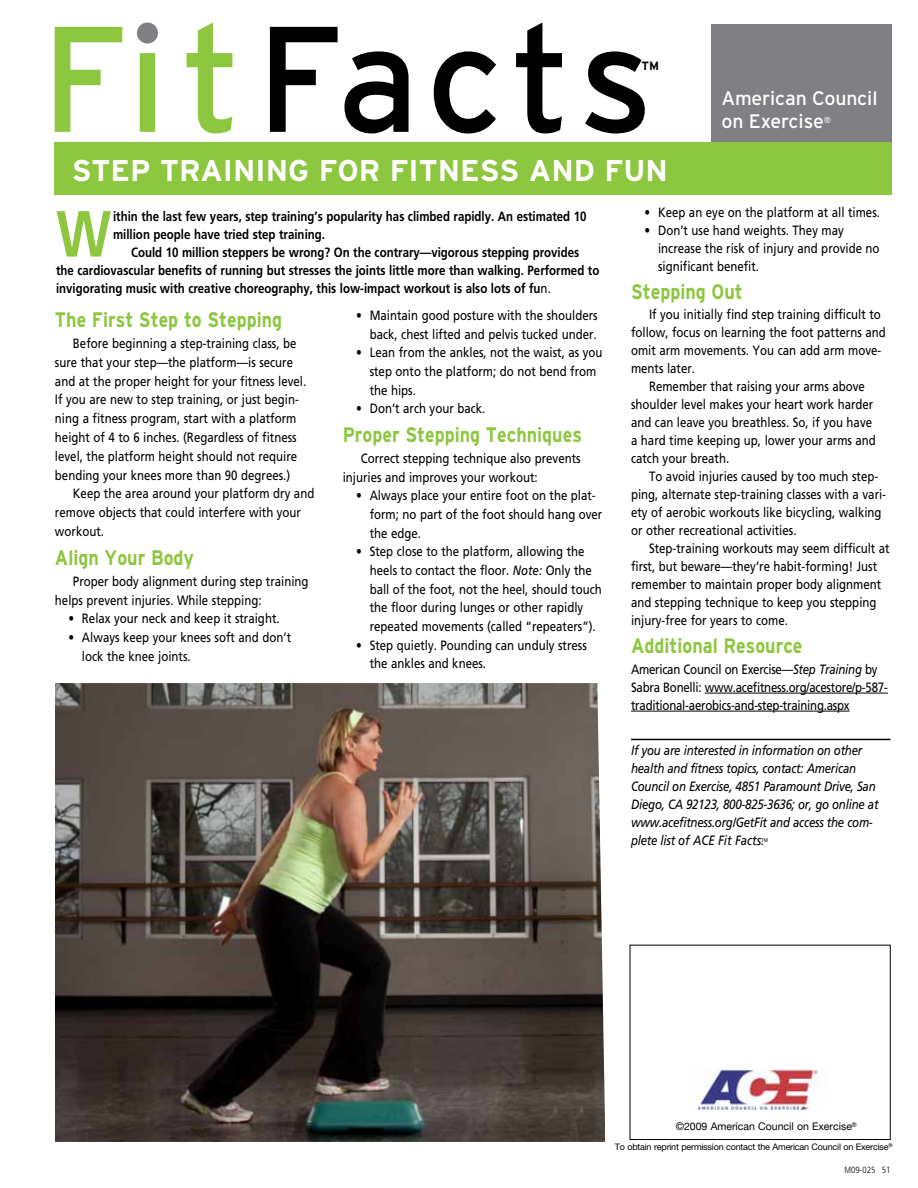
<style>
.page{position:relative;width:918px;height:1188px;background:#fff}
.page>*{position:absolute;margin:0;border:0;box-sizing:border-box;transform-origin:0 0}
.t1{font:700 65.1px "Frutiger";color:#8dc63f;scale:.85 1}
.t2{font:700 30px "Interstate";color:#fff}
.t3{font:700 21px "Interstate";color:#8dc63f;scale:.85 1}
.t4{font:19.5px/23.5px "Interstate";letter-spacing:-.01em;color:#fff}
.t5{font:13.5px/18.6px "Frutiger";color:#000;scale:.85 1}
.t6{font:700 13.5px/18px "Frutiger";color:#000;scale:.85 1}
.t7{font:italic 13.5px/18px "Frutiger";letter-spacing:-.02em;color:#000;scale:.85 1}
.t8{font:13.5px/18px "Frutiger";letter-spacing:-.02em;color:#000;scale:.85 1}
.t9{font:700 12px "Interstate";color:#000}
.t10{font:10.5px "Helvetica Neue";color:#000}
.t11{font:9px "Helvetica Neue";letter-spacing:-.02em;color:#000}
.t12{font:300 condensed 9px "Frutiger";color:#000}
.t13{font:8.7px "Interstate";color:#fff}
.t14{font:5.25px "Frutiger";color:#000;scale:.85 1}
.s1{font-style:italic}
.s2{font-weight:400}
</style>
<div class="page">
<div style="left:711px;top:25px;width:180px;height:141px;background:#807f83"></div>
<img style="left:688px;top:1070px;width:130px;height:40px">
<svg style="left:270px;top:22px;width:375px;height:112px"></svg>
<svg style="left:55px;top:22px;width:177px;height:112px"></svg>
<div style="left:137px;top:23px;width:21px;height:21px;background:#807f83;border-radius:50%"></div>
<div style="left:54px;top:142px;width:837px;height:53px;background:#8dc63f"></div>
<hr style="left:705px;top:693px;width:183px;height:1px;background:#000">
<hr style="left:631px;top:711px;width:219px;height:1px;background:#000">
<hr style="left:631px;top:739px;width:259px;height:1px;background:#000">
<img style="left:55px;top:683px;width:550px;height:459px">
<p class="t9" style="left:642px;top:59px;width:19px">TM</p>
<h3 class="t4" style="left:721px;top:86px;width:158px">American Council on Exercise</h3>
<p class="t13" style="left:824px;top:115px;width:9px">®</p>
<h2 class="t2" style="left:72px;top:153px;width:598px">Step Training for Fitness and Fun</h2>
<h1 class="t1" style="left:56px;top:196px;width:67px">W</h1>
<p class="t6" style="left:113px;top:207px;width:559px">ithin the last few years, step training’s popularity has climbed rapidly. An estimated 10 million people have tried step training.</p>
<p class="t5" style="left:645px;top:203px;width:279px">• Keep an eye on the platform at all times.</p>
<p class="t5" style="left:658px;top:221px;width:262px;line-height:18px;text-indent:-13px">• Don’t use hand weights. They may increase the risk of injury and provide no significant benefit.</p>
<h3 class="t3" style="left:631px;top:280px;width:133px">Stepping Out</h3>
<p class="t5" style="left:649px;top:305px;width:274px">If you initially find step training difficult to</p>
<p class="t5" style="left:631px;top:323px;width:301px">follow, focus on learning the foot patterns and</p>
<p class="t5" style="left:631px;top:341px;width:296px">omit arm movements. You can add arm move-</p>
<p class="t5" style="left:631px;top:359px;width:77px">ments later.</p>
<p class="t5" style="left:649px;top:377px;width:255px">Remember that raising your arms above</p>
<p class="t5" style="left:631px;top:395px;width:287px">shoulder level makes your heart work harder</p>
<p class="t5" style="left:631px;top:413px;width:285px">and can leave you breathless. So, if you have</p>
<p class="t5" style="left:631px;top:431px;width:290px">a hard time keeping up, lower your arms and</p>
<p class="t5" style="left:631px;top:449px;width:117px">catch your breath.</p>
<p class="t5" style="left:649px;top:467px;width:271px">To avoid injuries caused by too much step-</p>
<p class="t5" style="left:631px;top:485px;width:302px">ping, alternate step-training classes with a vari-</p>
<p class="t5" style="left:631px;top:503px;width:296px">ety of aerobic workouts like bicycling, walking</p>
<p class="t5" style="left:631px;top:521px;width:196px">or other recreational activities.</p>
<p class="t5" style="left:649px;top:540px;width:285px">Step-training workouts may seem difficult at</p>
<p class="t5" style="left:631px;top:558px;width:291px">first, but beware—they’re habit-forming! Just</p>
<p class="t5" style="left:631px;top:576px;width:296px">remember to maintain proper body alignment</p>
<p class="t5" style="left:631px;top:594px;width:290px">and stepping technique to keep you stepping</p>
<p class="t5" style="left:631px;top:612px;width:186px">injury-free for years to come.</p>
<h3 class="t3" style="left:631px;top:634px;width:203px">Additional Resource</h3>
<p class="t8" style="left:631px;top:660px;width:304px">American Council on Exercise—<span class="s1">Step Training</span> by<br>Sabra Bonelli: www.acefitness.org/acestore/p-587- traditional-aerobics-and-step-training.aspx</p>
<p class="t7" style="left:631px;top:741px;width:293px">If you are interested in information on other health and fitness topics, contact: American Council on Exercise, 4851 Paramount Drive, San Diego, CA 92123, 800-825-3636; or, go online at www.acefitness.org/GetFit and access the com&shy;plete list of ACE Fit Facts.</p>
<p class="t6" style="left:56px;top:243px;width:641px;text-indent:75px">Could 10 million steppers be wrong? On the contrary—vigorous stepping provides the cardiovascular benefits of running but stresses the joints little more than walking. Performed to invigorating music with creative choreography, this low-impact workout is also lots of fu<span class="s2">n.</span></p>
<p class="t5" style="left:356px;top:306px;width:286px;text-align:right">• Maintain good posture with the shoulders back, chest lifted and pelvis tucked under.</p>
<p class="t5" style="left:370px;top:343px;width:275px;text-indent:-13px">• Lean from the ankles, not the waist, as you step onto the platform; do not bend from the hips.</p>
<p class="t5" style="left:356px;top:399px;width:154px">• Don’t arch your back.</p>
<h3 class="t3" style="left:343px;top:423px;width:283px">Proper Stepping Techniques</h3>
<p class="t5" style="left:343px;top:449px;width:281px;text-indent:18px">Correct stepping technique also prevents injuries and improves your workout:</p>
<p class="t5" style="left:370px;top:486px;width:275px;text-indent:-13px">• Always place your entire foot on the plat&shy;form; no part of the foot should hang over the edge.</p>
<p class="t5" style="left:370px;top:542px;width:275px;text-indent:-13px">• Step close to the platform, allowing the heels to contact the floor. <span class="s1">Note:</span> Only the ball of the foot, not the heel, should touch the floor during lunges or other rapidly repeated movements (called “repeaters”).</p>
<p class="t5" style="left:370px;top:636px;width:257px;text-indent:-13px">• Step quietly. Pounding can unduly stress the ankles and knees.</p>
<h3 class="t3" style="left:55px;top:308px;width:269px">The First Step to Stepping</h3>
<p class="t5" style="left:55px;top:334px;width:297px;text-indent:18px">Before beginning a step-training class, be sure that your step—the platform—is secure and at the proper height for your fitness level.<br>If you are new to step training, or just begin&shy;ning a fitness program, start with a platform height of 4 to 6 inches. (Regardless of fitness level, the platform height should not require bending your knees more than 90 degrees.)</p>
<p class="t5" style="left:55px;top:484px;width:307px;text-indent:18px">Keep the area around your platform dry and remove objects that could interfere with your workout.</p>
<h3 class="t3" style="left:55px;top:545px;width:165px">Align Your Body</h3>
<p class="t5" style="left:55px;top:572px;width:300px;text-indent:18px">Proper body alignment during step training helps prevent injuries. While stepping:</p>
<p class="t5" style="left:68px;top:609px;width:250px">• Relax your neck and keep it straight.</p>
<p class="t5" style="left:82px;top:628px;width:248px;text-indent:-13px">• Always keep your knees soft and don’t lock the knee joints.</p>
<p class="t14" style="left:761px;top:837px;width:9px">TM</p>
<p class="t10" style="left:676px;top:1120px;width:183px">©2009 American Council on Exercise<sup>®</sup></p>
<p class="t11" style="left:615px;top:1141px;width:279px">To obtain reprint permission contact the American Council on Exercise<sup>®</sup></p>
<p class="t12" style="left:845px;top:1164px;width:48px">M09-025 51</p>
</div>
